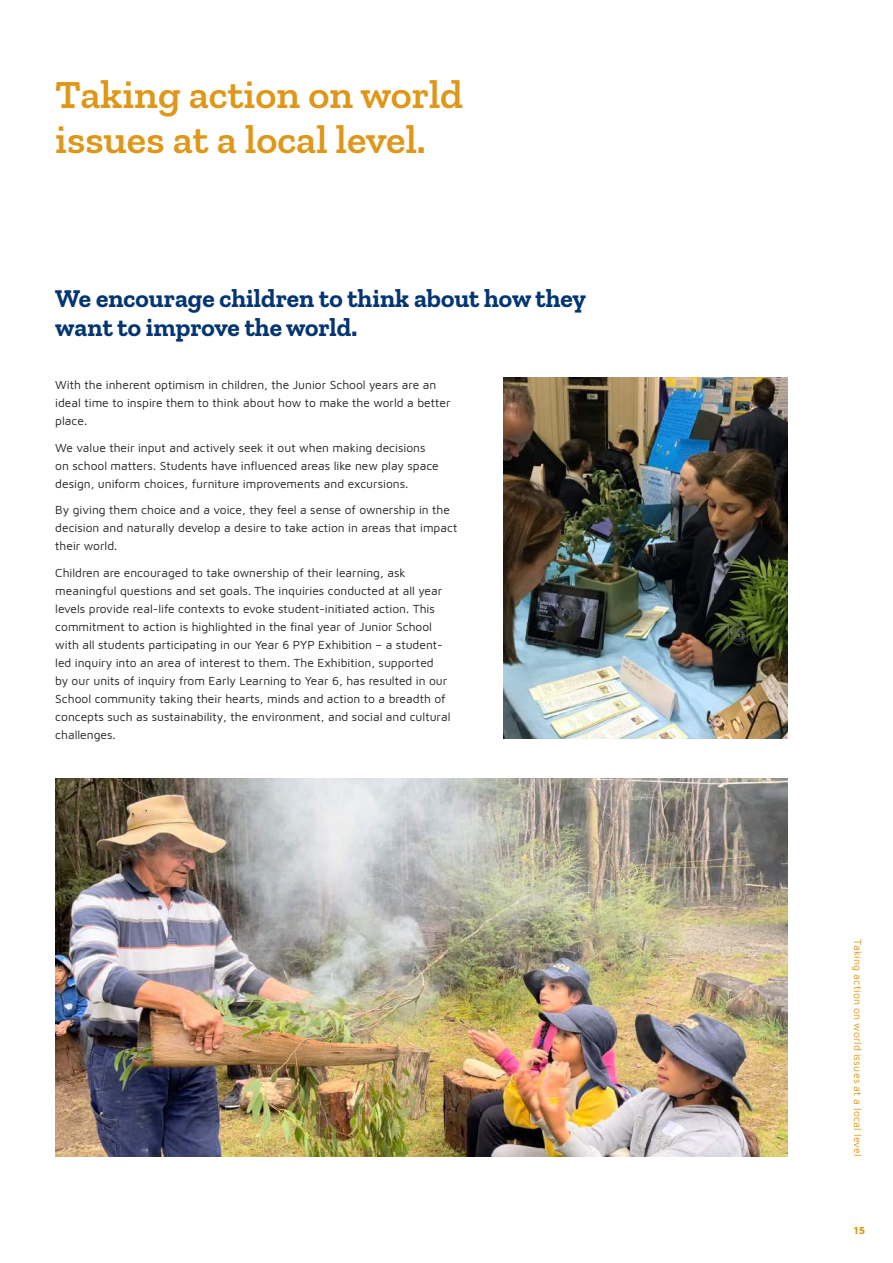
<style>
.page{position:relative;width:893px;height:1263px;background:#fff}
.page>*{position:absolute;margin:0;border:0;box-sizing:border-box;transform-origin:0 0}
.t1{font:600 40.5px/45px "Zilla Slab";color:#de9718}
.t2{font:700 25.5px/28.5px "Zilla Slab";color:#043573}
.t3{font:12px/18px "Maven Pro";color:#221f1f}
.t4{font:10.5px "Maven Pro";letter-spacing:.02em;color:#de9718}
.t5{font:700 10.5px "Maven Pro";color:#de9718}
</style>
<div class="page">
<img style="left:55px;top:779px;width:732px;height:378px">
<img style="left:504px;top:378px;width:283px;height:361px">
<h1 class="t1" style="left:55px;top:76px;width:409px">Taking action on world issues at a local level.</h1>
<h2 class="t2" style="left:55px;top:286px;width:532px">We encourage children to think about how they want to improve the world.</h2>
<p class="t3" style="left:55px;top:375px;width:397px">With the inherent optimism in children, the Junior School years are an ideal time to inspire them to think about how to make the world a better place.</p>
<p class="t3" style="left:55px;top:438px;width:385px">We value their input and actively seek it out when making decisions on school matters. Students have in昀氀uenced areas like new play space design, uniform choices, furniture improvements and excursions.</p>
<p class="t3" style="left:55px;top:500px;width:404px">By giving them choice and a voice, they feel a sense of ownership in the decision and naturally develop a desire to take action in areas that impact their world.</p>
<p class="t3" style="left:55px;top:563px;width:397px">Children are encouraged to take ownership of their learning, ask meaningful questions and set goals. The inquiries conducted at all year levels provide real-life contexts to evoke student-initiated action. This commitment to action is highlighted in the 昀椀nal year of Junior School with all students participating in our Year 6 PYP Exhibition – a student&shy;led inquiry into an area of interest to them. The Exhibition, supported<br>by our units of inquiry from Early Learning to Year 6, has resulted in our School community taking their hearts, minds and action to a breadth of concepts such as sustainability, the environment, and social and cultural challenges.</p>
<p class="t4" style="left:865px;top:939px;width:219px;rotate:90deg">Taking action on world issues at a local level</p>
<p class="t5" style="left:854px;top:1224px;width:13px">15</p>
</div>
